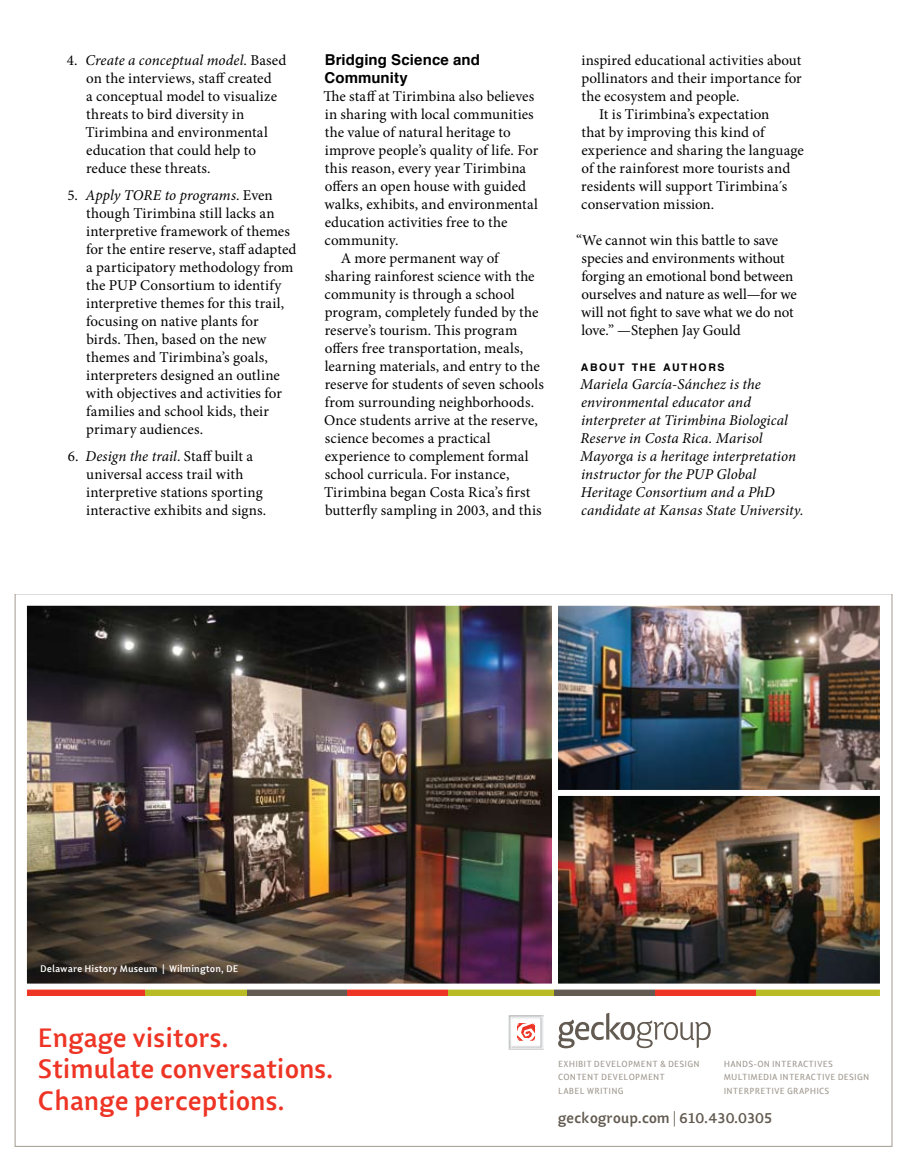
<style>
.page{position:relative;width:905px;height:1175px;background:#fff}
.page>*{position:absolute;margin:0;border:0;box-sizing:border-box;transform-origin:0 0}
.t1{font:700 27px/31.5px "Lisboa LF";letter-spacing:-.01em;color:#ee3424}
.t2{font:15px/18px "Minion Pro";letter-spacing:.005em;color:#000}
.t3{font:italic 15px/18px "Minion Pro";letter-spacing:.005em;color:#000}
.t4{font:700 15px/18px "Helvetica";letter-spacing:.005em;color:#000}
.t5{font:700 15px "Lisboa LF";letter-spacing:-.01em;color:#635b51}
.t6{font:700 10.5px "Helvetica";letter-spacing:.155em;color:#000}
.t7{font:700 9.75px "Lisboa LF";letter-spacing:.01em;color:#fff}
.t8{font:9px/13.5px "Lisboa OSF";letter-spacing:.02em;color:#9e978d}
.s1{font-style:italic}
.s2{font-weight:300}
</style>
<div class="page">
<img style="left:15px;top:594px;width:877px;height:553px">
<p class="t2" style="left:85px;top:51px;width:202px;text-indent:-19px">4. <span class="s1">Create a conceptual model</span>. Based on the interviews, staff created<br>a conceptual model to visualize threats to bird diversity in<br>Tirimbina and environmental education that could help to reduce these threats.</p>
<p class="t2" style="left:86px;top:186px;width:212px;text-indent:-18px">5. <span class="s1">Apply TORE to programs</span>. Even though Tirimbina still lacks an interpretive framework of themes for the entire reserve, staff adapted a participatory methodology from the PUP Consortium to identify interpretive themes for this trail, focusing on native plants for<br>birds. Then, based on the new themes and Tirimbina’s goals, interpreters designed an outline with objectives and activities for families and school kids, their primary audiences.</p>
<p class="t2" style="left:86px;top:447px;width:182px;text-indent:-18px">6. <span class="s1">Design the trail</span>. Staff built a universal access trail with interpretive stations sporting interactive exhibits and signs.</p>
<p class="t4" style="left:324px;top:51px;width:157px">Bridging Science and<br>Community</p>
<p class="t2" style="left:323px;top:88px;width:212px">The staff at Tirimbina also believes</p>
<p class="t2" style="left:325px;top:106px;width:210px">in sharing with local communities</p>
<p class="t2" style="left:325px;top:124px;width:188px">the value of natural heritage to</p>
<p class="t2" style="left:325px;top:142px;width:215px">improve people’s quality of life. For</p>
<p class="t2" style="left:325px;top:160px;width:203px">this reason, every year Tirimbina</p>
<p class="t2" style="left:325px;top:178px;width:203px">offers an open house with guided</p>
<p class="t2" style="left:324px;top:196px;width:215px">walks, exhibits, and environmental</p>
<p class="t2" style="left:325px;top:214px;width:184px">education activities free to the</p>
<p class="t2" style="left:324px;top:232px;width:75px">community.</p>
<p class="t2" style="left:341px;top:250px;width:159px">A more permanent way of</p>
<p class="t2" style="left:325px;top:268px;width:211px">sharing rainforest science with the</p>
<p class="t2" style="left:324px;top:286px;width:192px">community is through a school</p>
<p class="t2" style="left:325px;top:304px;width:215px">program, completely funded by the</p>
<p class="t2" style="left:324px;top:322px;width:194px">reserve’s tourism. This program</p>
<p class="t2" style="left:325px;top:340px;width:200px">offers free transportation, meals,</p>
<p class="t2" style="left:325px;top:358px;width:216px">learning materials, and entry to the</p>
<p class="t2" style="left:324px;top:376px;width:221px">reserve for students of seven schools</p>
<p class="t2" style="left:325px;top:394px;width:211px">from surrounding neighborhoods.</p>
<p class="t2" style="left:324px;top:412px;width:215px">Once students arrive at the reserve,</p>
<p class="t2" style="left:325px;top:430px;width:167px">science becomes a practical</p>
<p class="t2" style="left:325px;top:448px;width:205px">experience to complement formal</p>
<p class="t2" style="left:325px;top:466px;width:186px">school curricula. For instance,</p>
<p class="t2" style="left:324px;top:484px;width:208px">Tirimbina began Costa Rica’s first</p>
<p class="t2" style="left:325px;top:502px;width:218px">butterfly sampling in 2003, and this</p>
<p class="t2" style="left:581px;top:51px;width:221px">inspired educational activities about</p>
<p class="t2" style="left:581px;top:69px;width:222px">pollinators and their importance for</p>
<p class="t2" style="left:581px;top:87px;width:160px">the ecosystem and people.</p>
<p class="t2" style="left:599px;top:105px;width:172px">It is Tirimbina’s expectation</p>
<p class="t2" style="left:581px;top:123px;width:185px">that by improving this kind of</p>
<p class="t2" style="left:581px;top:141px;width:224px">experience and sharing the language</p>
<p class="t2" style="left:581px;top:159px;width:210px">of the rainforest more tourists and</p>
<p class="t2" style="left:581px;top:177px;width:208px">residents will support Tirimbina´s</p>
<p class="t2" style="left:581px;top:195px;width:135px">conservation mission.</p>
<p class="t2" style="left:581px;top:231px;width:217px;text-indent:-5px">“We cannot win this battle to save species and environments without forging an emotional bond between ourselves and nature as well—for we will not fight to save what we do not love.” —Stephen Jay Gould</p>
<p class="t6" style="left:581px;top:359px;width:145px">ABOUT THE AUTHORS</p>
<p class="t3" style="left:580px;top:375px;width:225px">Mariela García-Sánchez is the environmental educator and interpreter at Tirimbina Biological<br>Reserve in Costa Rica. Marisol<br>Mayorga is a heritage interpretation instructor for the PUP Global<br>Heritage Consortium and a PhD candidate at Kansas State University.</p>
<p class="t7" style="left:40px;top:963px;width:200px">Delaware History Museum | Wilmington, DE</p>
<h1 class="t1" style="left:38px;top:1021px;width:297px">Engage visitors.<br>Stimulate conversations.<br>Change perceptions.</h1>
<p class="t8" style="left:558px;top:1057px;width:143px">EXHIBIT DEVELOPMENT &amp; DESIGN<br>CONTENT DEVELOPMENT<br>LABEL WRITING</p>
<p class="t8" style="left:723px;top:1057px;width:147px">HANDS-ON INTERACTIVES<br>MULTIMEDIA INTERACTIVE DESIGN<br>INTERPRETIVE GRAPHICS</p>
<p class="t5" style="left:558px;top:1108px;width:216px">geckogroup.com <span class="s2">|</span> 610.430.0305</p>
</div>
